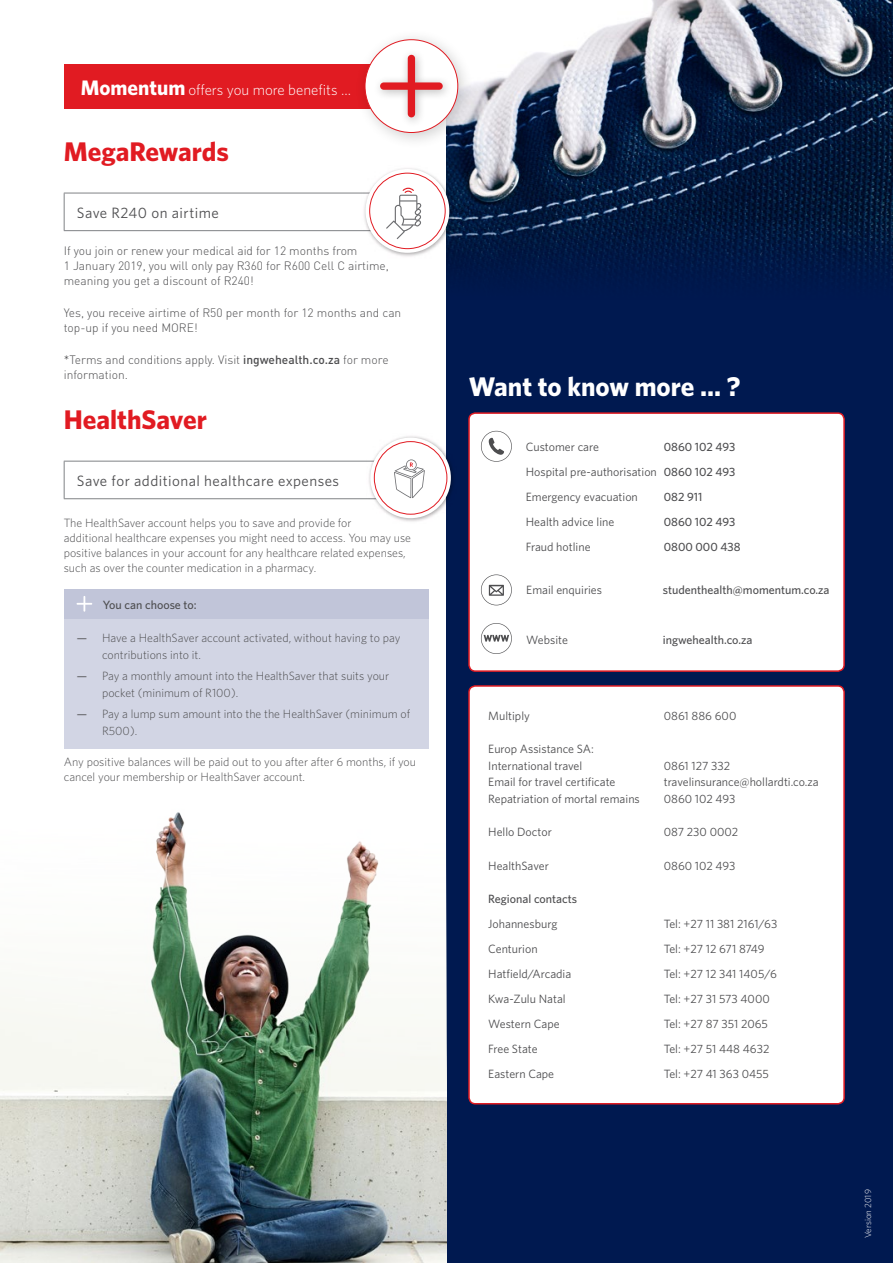
<style>
.page{position:relative;width:893px;height:1263px;background:#fff}
.page>*{position:absolute;margin:0;border:0;box-sizing:border-box;transform-origin:0 0}
.Heading_main-grey_re{font:700 27px "Whitney";color:#e11b22}
.Heading_main-grey_re-2{font:700 27px "Whitney";color:#fff}
.Subheading-grey{font:15px "Whitney";letter-spacing:.03em;color:#4d4d4f}
.Heading_main-grey_re-3{font:300 15px "Whitney";color:#fff}
.In_body_heading{font:12px/16.5px "Whitney";color:#4d4d4f}
.Red_headings_12pt{font:300 12px/15px "Whitney";color:#4d4d4f}
.Heading_main-grey_re-4{font:300 12px/15px "DINOT";color:#4d4d4f}
.Copy_8pt{font:300 12px/15px "Whitney";color:#4d4d4f}
.In_body_heading-2{font:500 12px "Whitney";color:#4d4d4f}
.In_body_heading-3{font:12px "Whitney";letter-spacing:-.02em;color:#4d4d4f}
.Copy_8pt-2{font:500 12px "Whitney";color:#4d4d4f}
.Table-small_white_he{font:300 9px "Whitney";color:#fff}
.s1{font-weight:700;font-size:21px}
.s2{font-weight:500}
.s3{font-family:"DINOT";font-weight:400}
</style>
<div class="page">
<div style="left:446px;top:0;width:447px;height:1263px;background:#001950"></div>
<img style="left:446px;top:0;width:447px;height:278px">
<img style="left:0;top:812px;width:446px;height:451px">
<hr style="left:64px;top:193px;width:342px;height:1px;background:#808285">
<hr style="left:64px;top:193px;width:1px;height:37px;background:#808285">
<hr style="left:64px;top:230px;width:342px;height:1px;background:#808285">
<hr style="left:64px;top:461px;width:323px;height:1px;background:#808285">
<hr style="left:64px;top:461px;width:1px;height:37px;background:#808285">
<hr style="left:64px;top:498px;width:323px;height:1px;background:#808285">
<div style="left:64px;top:589px;width:365px;height:30px;background:#c1c5d9"></div>
<div style="left:64px;top:619px;width:365px;height:130px;background:#d2d5e4"></div>
<svg style="left:77px;top:596px;width:15px;height:16px"></svg>
<div style="left:64px;top:64px;width:382px;height:44px;background:#e11b22"></div>
<div style="left:354px;top:28px;width:121px;height:122px;background:#000;opacity:.19"></div>
<svg style="left:365px;top:39px;width:93px;height:94px"></svg>
<div style="left:372px;top:48px;width:81px;height:80px;background:#000;opacity:.28"></div>
<svg style="left:380px;top:55px;width:63px;height:62px"></svg>
<img style="left:362px;top:165px;width:93px;height:93px">
<svg style="left:366px;top:169px;width:83px;height:84px"></svg>
<div style="left:370px;top:173px;width:75px;height:76px;background:#fff;border-radius:50%"></div>
<div style="left:369px;top:173px;width:77px;height:76px;border:1px solid #e11b22;border-radius:50%"></div>
<svg style="left:386px;top:188px;width:35px;height:51px"></svg>
<img style="left:366px;top:436px;width:87px;height:86px">
<svg style="left:370px;top:438px;width:81px;height:80px"></svg>
<div style="left:374px;top:442px;width:73px;height:72px;background:#fff;border-radius:50%"></div>
<div style="left:374px;top:441px;width:73px;height:74px;border:1px solid #e11b22;border-radius:50%"></div>
<svg style="left:394px;top:459px;width:31px;height:40px"></svg>
<div style="left:469px;top:686px;width:375px;height:418px;background:#fff;border-radius:6px"></div>
<div style="left:468px;top:685px;width:377px;height:419px;border:2px solid #e11b22;border-radius:6px"></div>
<div style="left:469px;top:413px;width:375px;height:258px;background:#fff;border-radius:6px"></div>
<div style="left:468px;top:412px;width:377px;height:260px;border:2px solid #e11b22;border-radius:6px"></div>
<svg style="left:481px;top:431px;width:31px;height:31px"></svg>
<svg style="left:481px;top:574px;width:31px;height:31px"></svg>
<svg style="left:481px;top:623px;width:31px;height:31px"></svg>
<p class="Heading_main-grey_re-3" style="left:81px;top:79px;width:272px"><span class="s1">Momentum</span> offers you more benefits …</p>
<p class="Heading_main-grey_re" style="left:64px;top:133px;width:167px">MegaRewards</p>
<p class="Subheading-grey" style="left:77px;top:203px;width:143px">Save R240 on airtime</p>
<p class="Heading_main-grey_re-4" style="left:64px;top:243px;width:327px">If you join or renew your medical aid for 12 months from<br>1 January 2019, you will only pay R360 for R600 Cell C airtime, meaning you get a discount of R240!</p>
<p class="Heading_main-grey_re-4" style="left:64px;top:305px;width:339px">Yes, you receive airtime of R50 per month for 12 months and can top-up if you need MORE!</p>
<p class="Heading_main-grey_re-4" style="left:64px;top:352px;width:326px">*Terms and conditions apply. Visit <span class="s2">ingwehealth.co.za</span> for more information.</p>
<p class="Heading_main-grey_re" style="left:64px;top:401px;width:145px">HealthSaver</p>
<p class="Subheading-grey" style="left:77px;top:471px;width:264px">Save for additional healthcare expenses</p>
<p class="Red_headings_12pt" style="left:64px;top:515px;width:349px">The HealthSaver account helps you to save and provide for<br>additional healthcare expenses you might need to access. You may use positive balances in your account for any healthcare related expenses, such as over the counter medication in a pharmacy.</p>
<p class="Copy_8pt-2" style="left:103px;top:596px;width:95px">You can choose to:</p>
<p class="Red_headings_12pt" style="left:102px;top:629px;width:300px;line-height:16.5px;text-indent:-25px"><span class="s3">—</span> Have a HealthSaver account activated, without having to pay contributions into it.</p>
<p class="Red_headings_12pt" style="left:102px;top:667px;width:289px;line-height:16.5px;text-indent:-25px"><span class="s3">—</span> Pay a monthly amount into the HealthSaver that suits your pocket (minimum of R100).</p>
<p class="Red_headings_12pt" style="left:102px;top:705px;width:310px;line-height:16.5px;text-indent:-25px"><span class="s3">—</span> Pay a lump sum amount into the the HealthSaver (minimum of<br>R500).</p>
<p class="Copy_8pt" style="left:64px;top:754px;width:354px">Any positive balances will be paid out to you after after 6 months, if you cancel your membership or HealthSaver account.</p>
<p class="Heading_main-grey_re-2" style="left:469px;top:368px;width:273px">Want to know more … ?</p>
<p class="In_body_heading" style="left:526px;top:438px;width:75px">Customer care</p>
<p class="In_body_heading-2" style="left:664px;top:438px;width:73px">0860 102 493</p>
<p class="In_body_heading" style="left:526px;top:463px;width:211px">Hospital pre-authorisation <span class="s2">0860 102 493</span></p>
<p class="In_body_heading" style="left:526px;top:488px;width:114px">Emergency evacuation</p>
<p class="In_body_heading-2" style="left:664px;top:488px;width:40px">082 911</p>
<p class="In_body_heading" style="left:526px;top:513px;width:90px">Health advice line</p>
<p class="In_body_heading-2" style="left:664px;top:513px;width:73px">0860 102 493</p>
<p class="In_body_heading" style="left:526px;top:538px;width:66px">Fraud hotline</p>
<p class="In_body_heading-2" style="left:664px;top:538px;width:78px">0800 000 438</p>
<p class="In_body_heading" style="left:526px;top:581px;width:77px">Email enquiries</p>
<p class="In_body_heading-2" style="left:663px;top:582px;width:168px">studenthealth@momentum.co.za</p>
<p class="In_body_heading" style="left:526px;top:631px;width:43px">Website</p>
<p class="In_body_heading-2" style="left:663px;top:632px;width:91px">ingwehealth.co.za</p>
<p class="In_body_heading" style="left:488px;top:707px;width:43px">Multiply</p>
<p class="In_body_heading" style="left:664px;top:707px;width:74px">0861 886 600</p>
<p class="In_body_heading" style="left:488px;top:741px;width:107px">Europ Assistance SA:<br>International travel</p>
<p class="In_body_heading" style="left:664px;top:757px;width:68px">0861 127 332</p>
<p class="In_body_heading" style="left:488px;top:774px;width:129px">Email for travel certificate</p>
<p class="In_body_heading" style="left:664px;top:774px;width:156px">travelinsurance@hollardti.co.za</p>
<p class="In_body_heading" style="left:488px;top:790px;width:153px">Repatriation of mortal remains</p>
<p class="In_body_heading" style="left:664px;top:790px;width:73px">0860 102 493</p>
<p class="In_body_heading" style="left:488px;top:824px;width:65px">Hello Doctor</p>
<p class="In_body_heading" style="left:664px;top:824px;width:76px">087 230 0002</p>
<p class="In_body_heading" style="left:488px;top:857px;width:62px">HealthSaver</p>
<p class="In_body_heading" style="left:664px;top:857px;width:73px">0860 102 493</p>
<p class="In_body_heading-2" style="left:488px;top:891px;width:90px">Regional contacts</p>
<p class="In_body_heading" style="left:488px;top:916px;width:71px">Johannesburg</p>
<p class="In_body_heading" style="left:664px;top:916px;width:115px">Tel: +27 11 381 2161/63</p>
<p class="In_body_heading" style="left:488px;top:941px;width:51px">Centurion</p>
<p class="In_body_heading-3" style="left:664px;top:941px;width:102px">Tel: +27 12 671 8749</p>
<p class="In_body_heading" style="left:488px;top:966px;width:85px">Hatfield/Arcadia</p>
<p class="In_body_heading" style="left:664px;top:966px;width:115px">Tel: +27 12 341 1405/6</p>
<p class="In_body_heading" style="left:488px;top:991px;width:79px">Kwa-Zulu Natal</p>
<p class="In_body_heading" style="left:664px;top:991px;width:108px">Tel: +27 31 573 4000</p>
<p class="In_body_heading" style="left:488px;top:1016px;width:73px">Western Cape</p>
<p class="In_body_heading" style="left:664px;top:1016px;width:106px">Tel: +27 87 351 2065</p>
<p class="In_body_heading" style="left:488px;top:1041px;width:51px">Free State</p>
<p class="In_body_heading" style="left:664px;top:1041px;width:107px">Tel: +27 51 448 4632</p>
<p class="In_body_heading" style="left:488px;top:1066px;width:67px">Eastern Cape</p>
<p class="In_body_heading" style="left:664px;top:1066px;width:107px">Tel: +27 41 363 0455</p>
<p class="Table-small_white_he" style="left:862px;top:1238px;width:50px;rotate:-90deg">Version 2019</p>
</div>
